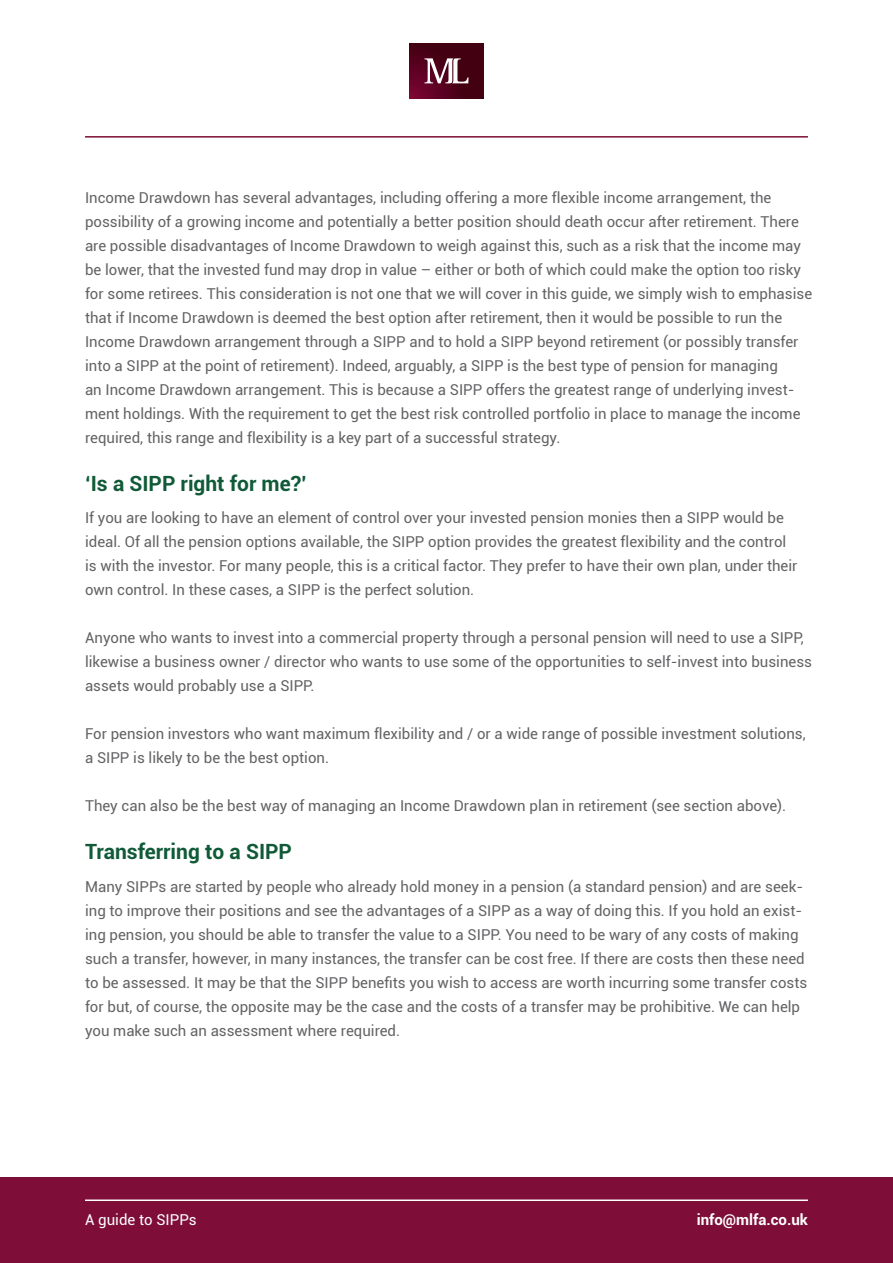
<style>
.page{position:relative;width:893px;height:1263px;background:#fff}
.page>*{position:absolute;margin:0;border:0;box-sizing:border-box;transform-origin:0 0}
.t1{font:700 21px "Roboto";color:#105a38}
.t2{font:15px/24px "Roboto";color:#636366}
.t3{font:700 15px "Roboto";color:#fff}
.t4{font:15px "Roboto";color:#fff}
</style>
<div class="page">
<div style="left:0;top:1177px;width:893px;height:86px;background:#7e0e37"></div>
<hr style="left:85px;top:1199px;width:723px;height:2px;background:#fff">
<hr style="left:85px;top:136px;width:723px;height:2px;background:#7e0e37">
<svg style="left:410px;top:44px;width:73px;height:54px"></svg>
<svg style="left:424px;top:58px;width:45px;height:25px"></svg>
<p class="t2" style="left:85px;top:185px;width:729px">Income Drawdown has several advantages, including offering a more flexible income arrangement, the possibility of a growing income and potentially a better position should death occur after retirement. There are possible disadvantages of Income Drawdown to weigh against this, such as a risk that the income may be lower, that the invested fund may drop in value – either or both of which could make the option too risky for some retirees. This consideration is not one that we will cover in this guide, we simply wish to emphasise that if Income Drawdown is deemed the best option after retirement, then it would be possible to run the Income Drawdown arrangement through a SIPP and to hold a SIPP beyond retirement (or possibly transfer into a SIPP at the point of retirement). Indeed, arguably, a SIPP is the best type of pension for managing<br>an Income Drawdown arrangement. This is because a SIPP offers the greatest range of underlying invest&shy;ment holdings. With the requirement to get the best risk controlled portfolio in place to manage the income required, this range and flexibility is a key part of a successful strategy.</p>
<h1 class="t1" style="left:85px;top:468px;width:223px">‘Is a SIPP right for me?’</h1>
<p class="t2" style="left:85px;top:505px;width:714px">If you are looking to have an element of control over your invested pension monies then a SIPP would be ideal. Of all the pension options available, the SIPP option provides the greatest flexibility and the control is with the investor. For many people, this is a critical factor. They prefer to have their own plan, under their own control. In these cases, a SIPP is the perfect solution.</p>
<p class="t2" style="left:85px;top:625px;width:729px">Anyone who wants to invest into a commercial property through a personal pension will need to use a SIPP, likewise a business owner / director who wants to use some of the opportunities to self-invest into business assets would probably use a SIPP.</p>
<p class="t2" style="left:85px;top:721px;width:722px">For pension investors who want maximum flexibility and / or a wide range of possible investment solutions, a SIPP is likely to be the best option.</p>
<p class="t2" style="left:85px;top:793px;width:703px">They can also be the best way of managing an Income Drawdown plan in retirement (see section above).</p>
<h1 class="t1" style="left:85px;top:837px;width:208px">Transferring to a SIPP</h1>
<p class="t2" style="left:85px;top:874px;width:724px">Many SIPPs are started by people who already hold money in a pension (a standard pension) and are seek&shy;ing to improve their positions and see the advantages of a SIPP as a way of doing this. If you hold an exist&shy;ing pension, you should be able to transfer the value to a SIPP. You need to be wary of any costs of making such a transfer, however, in many instances, the transfer can be cost free. If there are costs then these need to be assessed. It may be that the SIPP benefits you wish to access are worth incurring some transfer costs for but, of course, the opposite may be the case and the costs of a transfer may be prohibitive. We can help you make such an assessment where required.</p>
<p class="t4" style="left:85px;top:1209px;width:113px">A guide to SIPPs</p>
<p class="t3" style="left:697px;top:1209px;width:113px">info@mlfa.co.uk</p>
</div>
